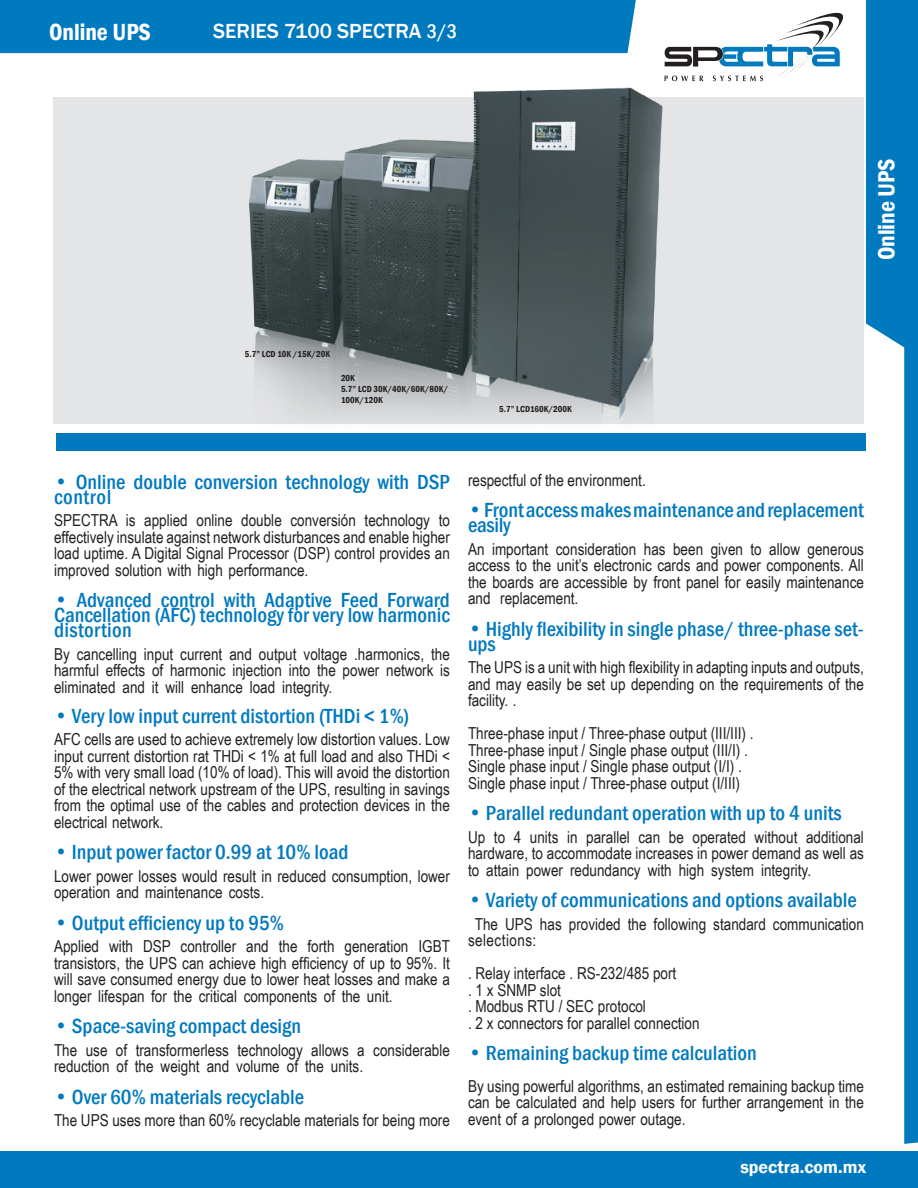
<style>
.page{position:relative;width:918px;height:1188px;background:#fff}
.page>*{position:absolute;margin:0;border:0;box-sizing:border-box;transform-origin:0 0}
.t1{font:600 condensed 24px "Franklin Gothic";color:#fff}
.t2{font:500 condensed 21px/15px "Franklin Gothic";color:#0079bf}
.t3{font:500 21px "Franklin Gothic";color:#fff}
.t4{font:600 18px "Franklin Gothic";color:#fff}
.t5{font:16.5px/16.5px "Arial Narrow";color:#231f20}
.t6{font:600 condensed 9px/10.8px "Franklin Gothic";color:#231f20}
.s1{font-stretch:condensed;font-size:20.1px}
</style>
<div class="page">
<div style="left:0;top:0;width:636px;height:53px;background:#0079bf"></div>
<svg style="left:665px;top:12px;width:179px;height:69px"></svg>
<svg style="left:866px;top:0;width:52px;height:1144px"></svg>
<div style="left:0;top:1151px;width:918px;height:37px;background:#0079bf"></div>
<div style="left:54px;top:97px;width:810px;height:327px;background:#e4e5e7"></div>
<div style="left:57px;top:433px;width:809px;height:17px;background:#0079bf"></div>
<img style="left:249px;top:87px;width:414px;height:333px">
<h1 class="t1" style="left:49px;top:16px;width:103px">Online UPS</h1>
<p class="t3" style="left:213px;top:18px;width:245px">SERIES 7100 SPECTRA <span class="s1">3/3</span></p>
<h1 class="t1" style="left:870px;top:260px;width:103px;rotate:-90deg">Online UPS</h1>
<p class="t6" style="left:245px;top:349px;width:87px">5.7” LCD 10K /15K/20K</p>
<p class="t6" style="left:341px;top:373px;width:109px">20K<br>5.7” LCD 30K/40K/60K/80 /K<br>100K/120K</p>
<p class="t6" style="left:499px;top:404px;width:74px">5.7” LCD160K/200K</p>
<p class="t2" style="left:54px;top:474px;width:397px">• Online double conversion technology with DSP control</p>
<p class="t5" style="left:439px;top:511px;width:13px">to</p>
<p class="t5" style="left:54px;top:511px;width:397px">SPECTRA<br>effectively insulate against network disturbances and enable higher load uptime A. Digital Signal Processor (DSP) control provides an improved solution with high performance.</p>
<p class="t2" style="left:54px;top:592px;width:398px;text-align:justify">• Advanced control with Adaptive Feed Forward Cancellation (AFC) technology for very low harmonic distortion</p>
<p class="t5" style="left:54px;top:645px;width:397px;text-align:justify">By cancelling input current and output voltage .harmonics, the harmful effects of harmonic injection into the power network is eliminated and it will enhance load integrity.</p>
<p class="t2" style="left:54px;top:708px;width:357px">• Very low input current distortion (THDi &gt; 1%(</p>
<p class="t5" style="left:54px;top:730px;width:397px;text-align:justify">AFC cells are used to achieve extremely low distortion values. Low input current distortion rat THDi &lt; 1% at full load and also THDi &gt; 5% with very small load (10% of load .) This will avoid the distortion of the electrical network upstream of the UPS, resulting in savings from the optimal use of the cables and protection devices in the electrical network.</p>
<p class="t2" style="left:54px;top:844px;width:296px">• Input power factor 0.99 at 10% load</p>
<p class="t5" style="left:54px;top:867px;width:397px">Lower power losses would result in reduced consumption, lower operation and maintenance costs.</p>
<p class="t2" style="left:54px;top:915px;width:232px">• Output efficiency up to 95%</p>
<p class="t5" style="left:418px;top:937px;width:33px">IGBT</p>
<p class="t5" style="left:291px;top:511px;width:67px">conversión</p>
<p class="t5" style="left:126px;top:511px;width:11px">is</p>
<p class="t5" style="left:144px;top:511px;width:45px">applied</p>
<p class="t5" style="left:196px;top:511px;width:38px">online</p>
<p class="t5" style="left:241px;top:511px;width:42px">double</p>
<p class="t5" style="left:365px;top:511px;width:67px">technology</p>
<p class="t5" style="left:143px;top:937px;width:29px">DSP</p>
<p class="t5" style="left:307px;top:937px;width:29px">forth</p>
<p class="t5" style="left:54px;top:937px;width:397px">Applied<br>transistors, the UPS can achieve high efficiency of up to 95%. It will save consumed energy due to lower heat losses and make a longer lifespan for the critical components of the unit.</p>
<p class="t2" style="left:54px;top:1018px;width:249px">• Space-saving compact design</p>
<p class="t5" style="left:373px;top:1041px;width:78px">considerable</p>
<p class="t5" style="left:109px;top:937px;width:26px">with</p>
<p class="t5" style="left:181px;top:937px;width:57px">controller</p>
<p class="t5" style="left:246px;top:937px;width:24px">and</p>
<p class="t5" style="left:279px;top:937px;width:20px">the</p>
<p class="t5" style="left:345px;top:937px;width:65px">generation</p>
<p class="t5" style="left:116px;top:1041px;width:13px">of</p>
<p class="t5" style="left:136px;top:1041px;width:95px">transformerless</p>
<p class="t5" style="left:54px;top:1041px;width:311px">The<br>reduction of the weight and volume of the units.</p>
<p class="t2" style="left:54px;top:1089px;width:252px">• Over 60% materials recyclable</p>
<p class="t5" style="left:54px;top:1111px;width:397px">The UPS uses more than 60% recyclable materials for being more</p>
<p class="t5" style="left:237px;top:1041px;width:67px">technology</p>
<p class="t5" style="left:311px;top:1041px;width:39px">allows</p>
<p class="t5" style="left:86px;top:1041px;width:23px">use</p>
<p class="t5" style="left:357px;top:1041px;width:9px">a</p>
<p class="t5" style="left:468px;top:471px;width:179px">respectful of the environment.</p>
<p class="t2" style="left:468px;top:503px;width:397px">•Frontaccessmakesmaintenanceandreplacement easily</p>
<p class="t5" style="left:808px;top:540px;width:58px">generous</p>
<p class="t5" style="left:468px;top:540px;width:18px">An</p>
<p class="t5" style="left:468px;top:557px;width:397px">access to the unit s’ electronic cards and power components. All</p>
<p class="t5" style="left:468px;top:573px;width:397px">the boards are accessible by front panel for easily maintenance</p>
<p class="t5" style="left:500px;top:590px;width:80px">replacement.</p>
<p class="t5" style="left:492px;top:540px;width:58px">important</p>
<p class="t5" style="left:556px;top:540px;width:82px">consideration</p>
<p class="t5" style="left:644px;top:540px;width:23px">has</p>
<p class="t5" style="left:673px;top:540px;width:32px">been</p>
<p class="t5" style="left:711px;top:540px;width:34px">given</p>
<p class="t5" style="left:769px;top:540px;width:32px">allow</p>
<p class="t5" style="left:751px;top:540px;width:13px">to</p>
<p class="t5" style="left:468px;top:590px;width:24px">and</p>
<p class="t2" style="left:468px;top:636px;width:29px">ups</p>
<p class="t2" style="left:468px;top:621px;width:398px">• Highly flexibility in single phase/ three-phase set-</p>
<p class="t5" style="left:468px;top:659px;width:397px;text-align:justify">The UPS ais unit with high flexibility in adapting inputs and outputs, and may easily be set up depending on the requirements of the facility ..</p>
<p class="t5" style="left:468px;top:725px;width:287px">Three-phase input / Three-phase output (III/III .( Three-phase input / Single phase output ( I I I .(I/ Single phase input / Single phase output .(I/I( Single phase input / Three-phase output /I( III(</p>
<p class="t2" style="left:468px;top:806px;width:375px">• Parallel redundant operation with up to 4 units</p>
<p class="t5" style="left:806px;top:828px;width:59px">additional</p>
<p class="t5" style="left:468px;top:828px;width:398px">Up<br>hardware to, accommodate increases in power demand as well as to attain power redundancy with high system integrity.</p>
<p class="t2" style="left:468px;top:893px;width:390px">• Variety of communications and options available</p>
<p class="t5" style="left:468px;top:915px;width:397px;text-indent:7px">The UPS has provided the following standard communication selections:</p>
<p class="t5" style="left:468px;top:965px;width:233px">. Relay interface . RS-232/485 port<br>x1. SNMP slot<br>. Modbus RTU / SEC protocol<br>x2. connectors for parallel connection</p>
<p class="t2" style="left:468px;top:1046px;width:290px">• Remaining backup time calculation</p>
<p class="t5" style="left:468px;top:1077px;width:397px;text-align:justify">By using powerful algorithms, an estimated remaining backup time can be calculated and help users for further arrangement in the event of a prolonged power outage.</p>
<p class="t5" style="left:514px;top:828px;width:9px">4</p>
<p class="t5" style="left:530px;top:828px;width:30px">units</p>
<p class="t5" style="left:567px;top:828px;width:12px">in</p>
<p class="t5" style="left:586px;top:828px;width:45px">parallel</p>
<p class="t5" style="left:669px;top:828px;width:17px">be</p>
<p class="t5" style="left:693px;top:828px;width:55px">operated</p>
<p class="t5" style="left:755px;top:828px;width:44px">without</p>
<p class="t5" style="left:494px;top:828px;width:13px">to</p>
<p class="t5" style="left:638px;top:828px;width:23px">can</p>
<p class="t4" style="left:740px;top:1156px;width:128px">spectra.com.mx</p>
</div>
